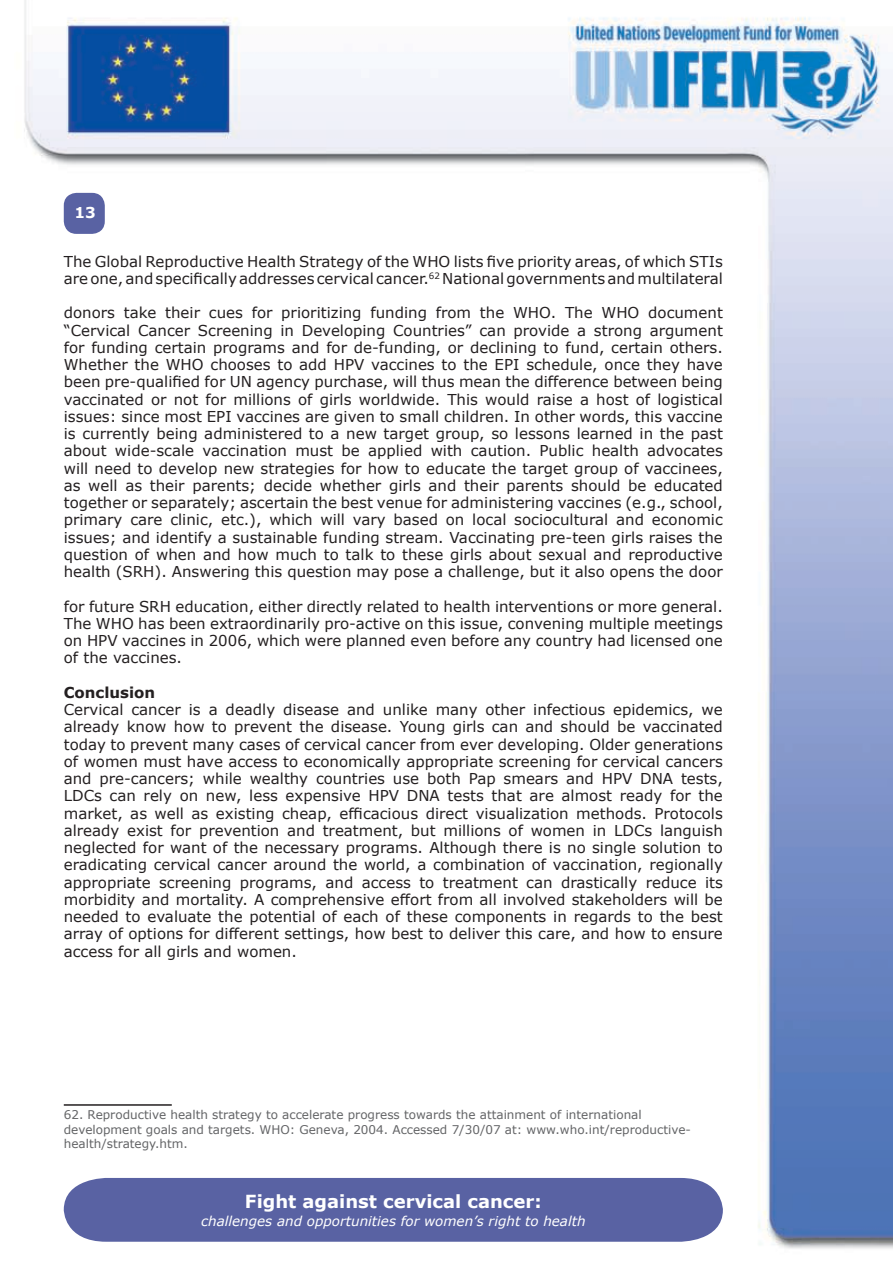
<style>
.page{position:relative;width:893px;height:1263px;background:#fff}
.page>*{position:absolute;margin:0;border:0;box-sizing:border-box;transform-origin:0 0}
.t1{font:700 18px "Verdana";color:#fff}
.t2{font:15px/17.2px "Verdana";color:#231f20;text-align:justify}
.t3{font:700 15px "Verdana";color:#231f20}
.t4{font:700 15px "Verdana";color:#fff}
.t5{font:italic 13.5px "Verdana";color:#fff}
.t6{font:12px/14.4px "Verdana";color:#636466}
</style>
<div class="page">
<img style="left:24px;top:0;width:869px;height:1249px">
<div style="left:64px;top:193px;width:41px;height:41px;background:#5962a3;border-radius:13px"></div>
<div style="left:64px;top:1178px;width:659px;height:64px;background:#5962a3"></div>
<hr style="left:64px;top:1104px;width:108px;height:2px;background:#231f20">
<p class="t4" style="left:74px;top:203px;width:23px">13</p>
<p class="t2" style="left:64px;top:252px;width:661px">The Global Reproductive Health Strategy of the WHO lists five priority areas, of which STIs are one, and specifically addresses cervical cancer.<sup>62</sup> National governments and multilateral</p>
<p class="t2" style="left:64px;top:304px;width:661px">donors take their cues for prioritizing funding from the WHO. The WHO document “Cervical Cancer Screening in Developing Countries” can provide a strong argument for funding certain programs and for de-funding, or declining to fund, certain others.<br>Whether the WHO chooses to add HPV vaccines to the EPI schedule, once they have been pre-qualified for UN agency purchase, will thus mean the difference between being vaccinated or not for millions of girls worldwide. This would raise a host of logistical issues: since most EPI vaccines are given to small children. In other words, this vaccine is currently being administered to a new target group, so lessons learned in the past about wide-scale vaccination must be applied with caution. Public health advocates will need to develop new strategies for how to educate the target group of vaccinees, as well as their parents; decide whether girls and their parents should be educated together or separately; ascertain the best venue for administering vaccines (e.g., school, primary care clinic, etc.), which will vary based on local sociocultural and economic issues; and identify a sustainable funding stream. Vaccinating pre-teen girls raises the question of when and how much to talk to these girls about sexual and reproductive health (SRH). Answering this question may pose a challenge, but it also opens the door</p>
<p class="t2" style="left:64px;top:597px;width:661px">for future SRH education, either directly related to health interventions or more general.<br>The WHO has been extraordinarily pro-active on this issue, convening multiple meetings on HPV vaccines in 2006, which were planned even before any country had licensed one of the vaccines.</p>
<p class="t3" style="left:64px;top:683px;width:93px">Conclusion</p>
<p class="t2" style="left:64px;top:701px;width:661px">Cervical cancer is a deadly disease and unlike many other infectious epidemics, we already know how to prevent the disease. Young girls can and should be vaccinated today to prevent many cases of cervical cancer from ever developing. Older generations of women must have access to economically appropriate screening for cervical cancers and pre-cancers; while wealthy countries use both Pap smears and HPV DNA tests, LDCs can rely on new, less expensive HPV DNA tests that are almost ready for the market, as well as existing cheap, efficacious direct visualization methods. Protocols already exist for prevention and treatment, but millions of women in LDCs languish neglected for want of the necessary programs. Although there is no single solution to eradicating cervical cancer around the world, a combination of vaccination, regionally appropriate screening programs, and access to treatment can drastically reduce its morbidity and mortality. A comprehensive effort from all involved stakeholders will be needed to evaluate the potential of each of these components in regards to the best array of options for different settings, how best to deliver this care, and how to ensure access for all girls and women.</p>
<p class="t6" style="left:64px;top:1107px;width:629px">62. Reproductive health strategy to accelerate progress towards the attainment of international development goals and targets. WHO: Geneva, 2004. Accessed 7/30/07 at: www.who.int/reproductive&shy;health/strategy.htm.</p>
<p class="t1" style="left:245px;top:1190px;width:298px">Fight against cervical cancer:</p>
<p class="t5" style="left:201px;top:1212px;width:386px">challenges and opportunities for women’s right to health</p>
</div>
